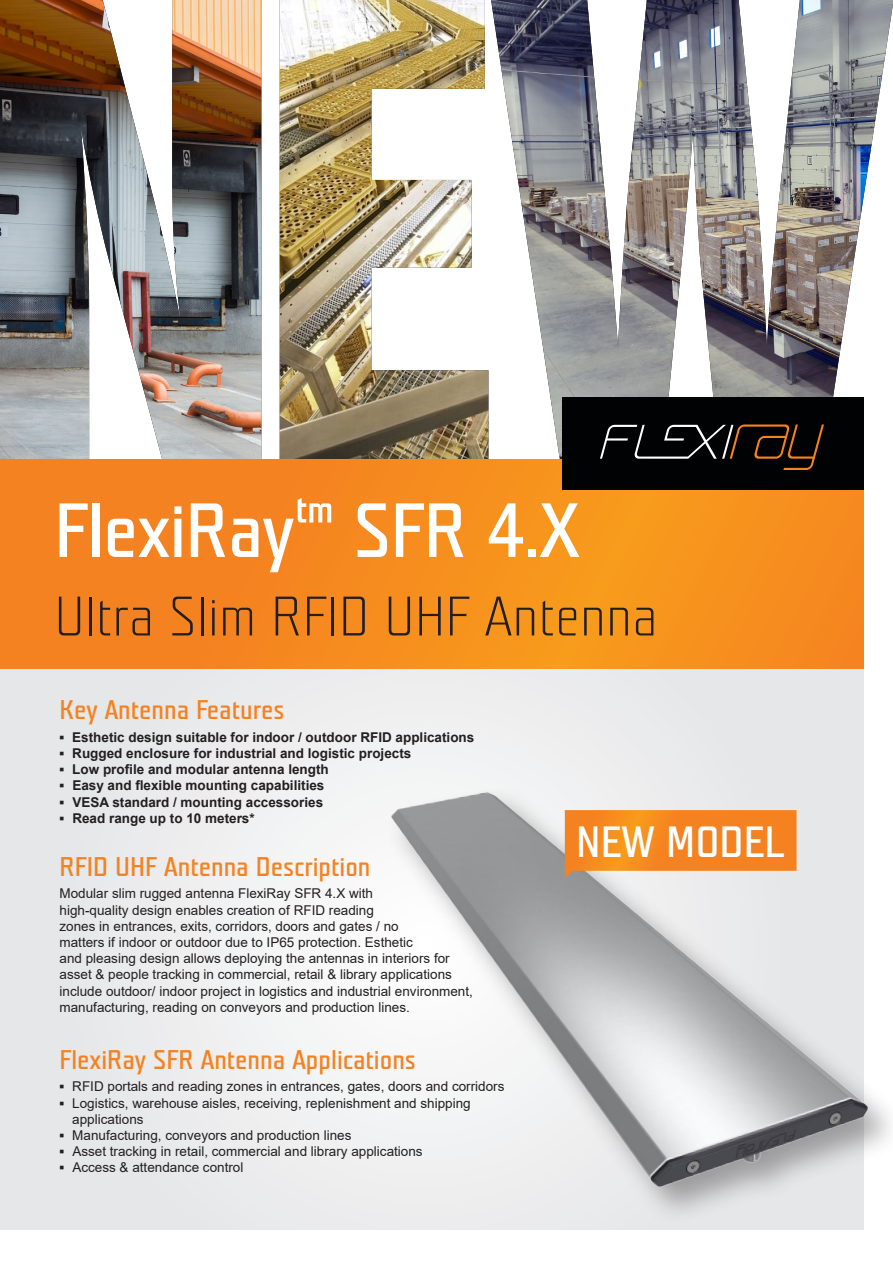
<style>
.page{position:relative;width:893px;height:1263px;background:#fff}
.page>*{position:absolute;margin:0;border:0;box-sizing:border-box;transform-origin:0 0}
.t1{font:76.5px "Teuton Normal CE";letter-spacing:-.01em;color:#fff}
.t2{font:55.5px "Teuton Hell";color:#231f20}
.t3{font:43.65px "Teuton Normal";color:#fff}
.t4{font:27px "Teuton Normal";color:#f58220}
.t5{font:13.5px/16.2px "Arial";color:#231f20}
.t6{font:700 13.5px "Arial";color:#231f20}
.s1{font-weight:700}
</style>
<div class="page">
<img style="left:0;top:0;width:261px;height:459px">
<img style="left:280px;top:0;width:208px;height:459px">
<img style="left:491px;top:0;width:402px;height:456px">
<div style="left:0;top:657px;width:863px;height:573px;background:#ebebed"></div>
<div style="left:0;top:460px;width:863px;height:208px;background:linear-gradient(to right,#f58120,#f7961d)"></div>
<div style="left:562px;top:397px;width:301px;height:92px;background:#010203"></div>
<svg style="left:600px;top:424px;width:224px;height:46px"></svg>
<img style="left:364px;top:733px;width:527px;height:496px">
<svg style="left:565px;top:810px;width:231px;height:68px;background:#f39034"></svg>
<h1 class="t1" style="left:54px;top:492px;width:527px">FlexiRay™ SFR 4.X</h1>
<h2 class="t2" style="left:54px;top:589px;width:605px">Ultra Slim RFID UHF Antenna</h2>
<h3 class="t4" style="left:60px;top:696px;width:226px">Key Antenna Features</h3>
<p class="t6" style="left:60px;top:728px;width:416px">▪ Esthetic design suitable for indoor / outdoor RFID applications</p>
<p class="t6" style="left:60px;top:744px;width:353px">▪ Rugged enclosure for industrial and logistic projects</p>
<p class="t6" style="left:60px;top:760px;width:271px">▪ Low profile and modular antenna length</p>
<p class="t6" style="left:60px;top:776px;width:266px">▪ Easy and flexible mounting capabilities</p>
<p class="t6" style="left:60px;top:792px;width:265px">▪ VESA standard / mounting accessories</p>
<p class="t6" style="left:60px;top:809px;width:197px">▪ Read range up to 10 meters*</p>
<h3 class="t4" style="left:60px;top:853px;width:313px">RFID UHF Antenna Description</h3>
<p class="t5" style="left:60px;top:885px;width:415px">Modular slim rugged antenna FlexiRay SFR 4.X with<br>high-quality design enables creation of RFID reading<br>zones in entrances, exits, corridors, doors and gates / no<br>matters if indoor or outdoor due to IP65 protection. Esthetic<br>and pleasing design allows deploying the antennas in interiors for asset &amp; people tracking in commercial, retail &amp; library applications include outdoor/ indoor project in logistics and industrial environment, manufacturing, reading on conveyors and production lines.</p>
<h3 class="t4" style="left:60px;top:1046px;width:358px">FlexiRay SFR Antenna Applications</h3>
<p class="t5" style="left:60px;top:1078px;width:446px"><span class="s1">▪</span> RFID portals and reading zones in entrances, gates, doors and corridors</p>
<p class="t5" style="left:72px;top:1095px;width:400px;text-indent:-13px"><span class="s1">▪</span> Logistics, warehouse aisles, receiving, replenishment and shipping applications</p>
<p class="t5" style="left:60px;top:1127px;width:293px"><span class="s1">▪</span> Manufacturing, conveyors and production lines</p>
<p class="t5" style="left:60px;top:1143px;width:365px"><span class="s1">▪</span> Asset tracking in retail, commercial and library applications</p>
<p class="t5" style="left:60px;top:1159px;width:185px"><span class="s1">▪</span> Access &amp; attendance control</p>
<h3 class="t3" style="left:576px;top:820px;width:210px">NEW MODEL</h3>
</div>
